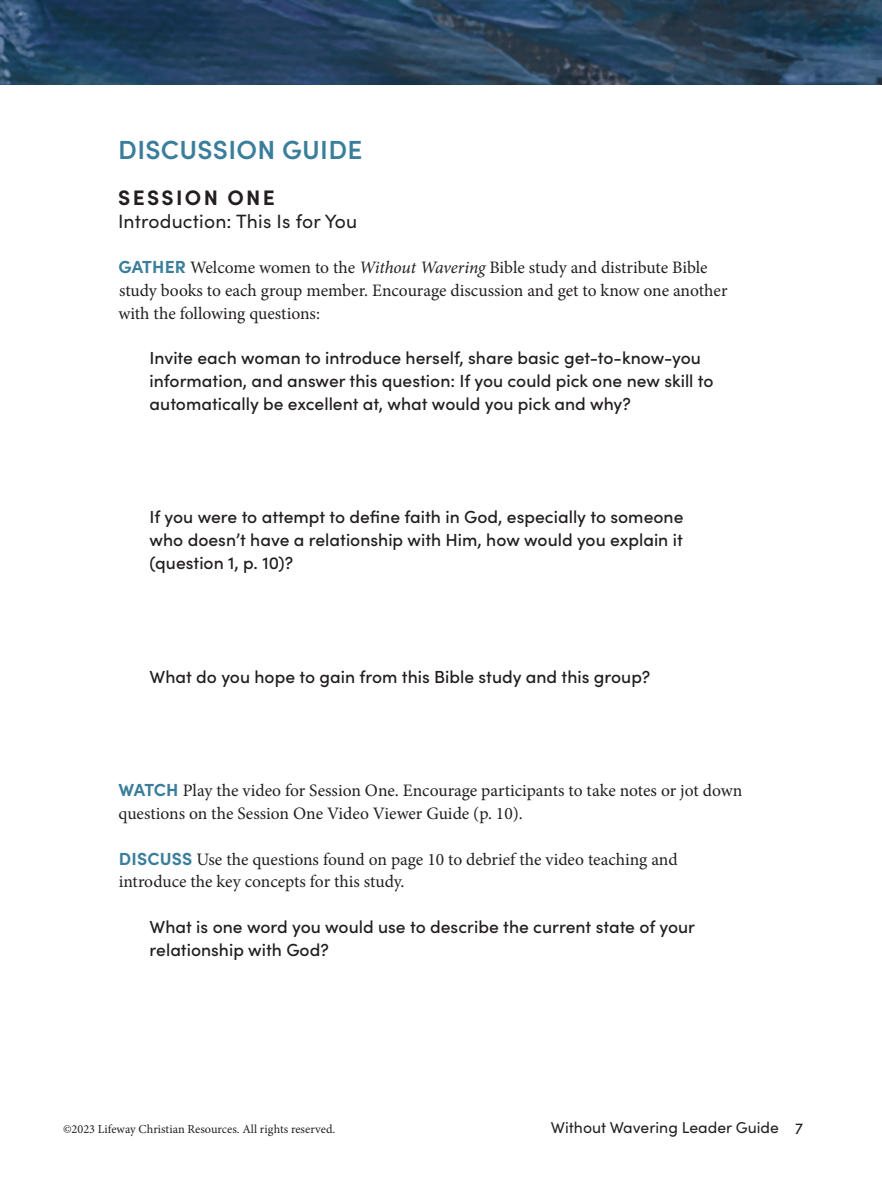
<style>
.page{position:relative;width:882px;height:1197px;background:#fff}
.page>*{position:absolute;margin:0;border:0;box-sizing:border-box;transform-origin:0 0}
.Headline{font:600 26.25px "Sofia Pro";letter-spacing:.01em;color:#3a7e9b}
.Session_Number{font:700 21px "Sofia Pro";letter-spacing:.11em;color:#231f20}
.Session_Title{font:19.25px "Sofia Pro";letter-spacing:.01em;color:#231f20}
.Activity_Questions{font:500 17.5px/22.8px "Sofia Pro";color:#231f20}
.Body_No_Indent{font:17.5px/22.8px "Minion Pro";letter-spacing:-.005em;color:#231f20}
.t1{font:15.75px "Sofia Pro";color:#231f20}
.t2{font:12.25px "Minion Pro";color:#231f20}
.s1{font-family:"Sofia Pro";font-weight:700;color:#3a7e9b}
.s2{font-style:italic}
</style>
<div class="page">
<img style="left:0;top:0;width:882px;height:84px">
<p class="Headline" style="left:118px;top:130px;width:246px">DISCUSSION GUIDE</p>
<p class="Session_Number" style="left:118px;top:181px;width:158px">SESSION ONE</p>
<p class="Session_Title" style="left:118px;top:207px;width:241px">Introduction: This Is for You</p>
<p class="Body_No_Indent" style="left:118px;top:256px;width:611px"><span class="s1">GATHER</span> Welcome women to the <span class="s2">Without Wavering</span> Bible study and distribute Bible study books to each group member. Encourage discussion and get to know one another with the following questions:</p>
<p class="Activity_Questions" style="left:150px;top:345px;width:566px">Invite each woman to introduce herself, share basic get-to-know-you information, and answer this question: If you could pick one new skill to automatically be excellent at, what would you pick and why?</p>
<p class="Activity_Questions" style="left:150px;top:505px;width:535px;text-align:justify">If you were to attempt to define faith in God, especially to someone who doesn’t have a relationship with Him, how would you explain it (question 1, p. 10)?</p>
<p class="Activity_Questions" style="left:150px;top:664px;width:502px">What do you hope to gain from this Bible study and this group?</p>
<p class="Body_No_Indent" style="left:118px;top:779px;width:625px"><span class="s1">WATCH</span> Play the video for Session One. Encourage participants to take notes or jot down questions on the Session One Video Viewer Guide (p. 10).</p>
<p class="Body_No_Indent" style="left:119px;top:848px;width:561px"><span class="s1">DISCUSS</span> Use the questions found on page 10 to debrief the video teaching and introduce the key concepts for this study.</p>
<p class="Activity_Questions" style="left:150px;top:914px;width:547px">What is one word you would use to describe the current state of your relationship with God?</p>
<p class="t2" style="left:63px;top:1121px;width:274px">©2023 Lifeway Christian Resources. All rights reserved.</p>
<p class="t1" style="left:551px;top:1116px;width:254px">Without Wavering Leader Guide 7</p>
</div>
